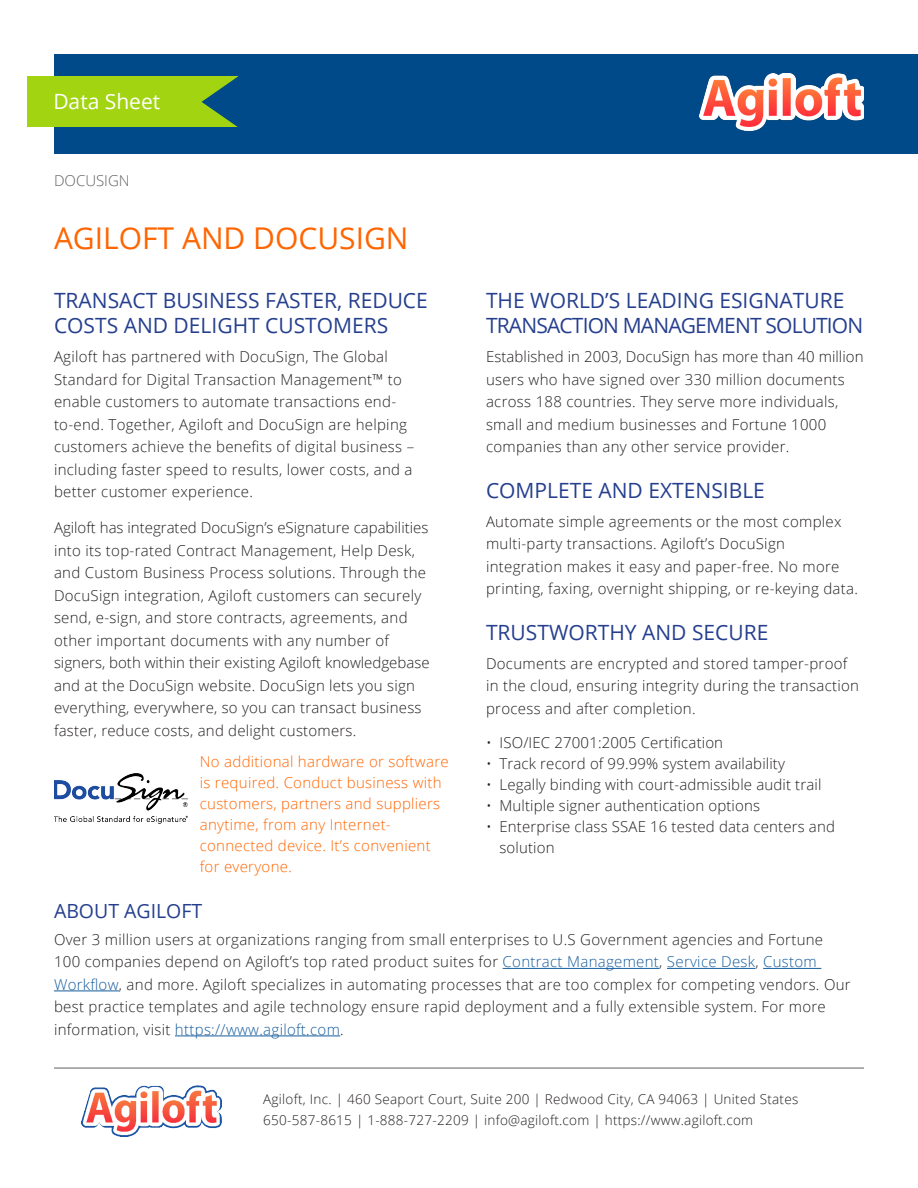
<style>
.page{position:relative;width:918px;height:1188px;background:#fff}
.page>*{position:absolute;margin:0;border:0;box-sizing:border-box;transform-origin:0 0}
.B_title_orange_span{font:30px "Open Sans";color:#ff6500}
.t1{font:21px/25.2px "Open Sans";color:#253f8e}
.t2{font:21px/25.2px "Open Sans";letter-spacing:-.04em;color:#253f8e}
.t3{font:21px "Open Sans";color:#fff}
.Body_Headings{font:19.5px "Open Sans";color:#253f8e}
.Body{font:300 15px/22.5px "Open Sans";letter-spacing:.02em;color:#231f20}
.Quotes{font:300 15px/21px "Open Sans";letter-spacing:.02em;color:#ff6500}
.Category{font:300 15px "Open Sans";color:#636366}
.t4{font:300 13.5px/21px "Open Sans";letter-spacing:.02em;color:#231f20}
.s1{color:#175d9e}
</style>
<div class="page">
<div style="left:54px;top:54px;width:864px;height:100px;background:#004a89"></div>
<hr style="left:54px;top:1067px;width:810px;height:2px;background:#979595">
<img style="left:81px;top:1085px;width:141px;height:51px">
<div style="left:27px;top:77px;width:211px;height:50px;background:#a2d412"></div>
<svg style="left:201px;top:76px;width:37px;height:51px"></svg>
<img style="left:700px;top:74px;width:164px;height:56px">
<hr style="left:503px;top:968px;width:156px;height:1px;background:#175d9e">
<hr style="left:667px;top:968px;width:88px;height:1px;background:#175d9e">
<hr style="left:763px;top:968px;width:58px;height:1px;background:#175d9e">
<hr style="left:54px;top:991px;width:65px;height:1px;background:#175d9e">
<hr style="left:175px;top:1036px;width:165px;height:1px;background:#175d9e">
<img style="left:54px;top:773px;width:134px;height:51px">
<h2 class="t3" style="left:53px;top:87px;width:108px">Data Sheet</h2>
<p class="Category" style="left:54px;top:170px;width:77px">DOCUSIGN</p>
<p class="B_title_orange_span" style="left:54px;top:217px;width:356px">AGILOFT AND DOCUSIGN</p>
<p class="t1" style="left:54px;top:287px;width:375px">TRANSACT BUSINESS FASTER, REDUCE<br>COSTS AND DELIGHT CUSTOMERS</p>
<p class="Body" style="left:54px;top:345px;width:362px">Agiloft has partnered with DocuSign, The Global Standard for Digital Transaction Management™ to enable customers to automate transactions end&shy;to-end. Together, Agiloft and DocuSign are helping customers achieve the benefits of digital business – including faster speed to results, lower costs, and a better customer experience.</p>
<p class="Body" style="left:54px;top:516px;width:377px">Agiloft has integrated DocuSign’s eSignature capabilities into its top-rated Contract Management, Help Desk, and Custom Business Process solutions. Through the DocuSign integration, Agiloft customers can securely send, e-sign, and store contracts, agreements, and other important documents with any number of signers, both within their existing Agiloft knowledgebase and at the DocuSign website. DocuSign lets you sign everything, everywhere, so you can transact business faster, reduce costs, and delight customers.</p>
<p class="Quotes" style="left:200px;top:751px;width:250px">No additional hardware or software is required. Conduct business with customers, partners and suppliers anytime, from any Internet&shy;connected device. It’s convenient for everyone.</p>
<p class="t2" style="left:486px;top:287px;width:379px">THE WORLD’S LEADING ESIGNATURE<br>TRANSACTION MANAGEMENT SOLUTION</p>
<p class="Body" style="left:486px;top:345px;width:379px">Established in 2003, DocuSign has more than 40 million users who have signed over 330 million documents across 188 countries. They serve more individuals, small and medium businesses and Fortune 1000 companies than any other service provider.</p>
<p class="t1" style="left:486px;top:477px;width:280px">COMPLETE AND EXTENSIBLE</p>
<p class="Body" style="left:486px;top:510px;width:373px">Automate simple agreements or the most complex multi-party transactions. Agiloft’s DocuSign integration makes it easy and paper-free. No more printing, faxing, overnight shipping, or re-keying data.</p>
<p class="t1" style="left:486px;top:619px;width:284px">TRUSTWORTHY AND SECURE</p>
<p class="Body" style="left:486px;top:652px;width:375px">Documents are encrypted and stored tamper-proof in the cloud, ensuring integrity during the transaction process and after completion.</p>
<p class="Body" style="left:486px;top:731px;width:239px">• ISO/IEC 27001:2005 Certification</p>
<p class="Body" style="left:486px;top:752px;width:301px">• Track record of 99.99% system availability</p>
<p class="Body" style="left:486px;top:773px;width:337px">• Legally binding with court-admissible audit trail</p>
<p class="Body" style="left:486px;top:794px;width:276px">• Multiple signer authentication options</p>
<p class="Body" style="left:500px;top:816px;width:337px;line-height:21px;text-indent:-14px">• Enterprise class SSAE 16 tested data centers and solution</p>
<p class="Body_Headings" style="left:54px;top:898px;width:150px">ABOUT AGILOFT</p>
<p class="Body" style="left:54px;top:928px;width:798px">Over 3 million users at organizations ranging from small enterprises to U.S Government agencies and Fortune 100 companies depend on Agiloft’s top rated product suites for <span class="s1">Contract Management</span>, <span class="s1">Service Desk</span>, <span class="s1">Custom Workflow</span>, and more. Agiloft specializes in automating processes that are too complex for competing vendors. Our best practice templates and agile technology ensure rapid deployment and a fully extensible system. For more information, visit <span class="s1">https://www.agiloft.com</span>.</p>
<p class="t4" style="left:263px;top:1089px;width:537px">Agiloft, Inc. | 460 Seaport Court, Suite 200 | Redwood City, CA 94063 | United States<br>650-587-8615 | 1-888-727-2209 | info@agiloft.com | https://www.agiloft.com</p>
</div>
